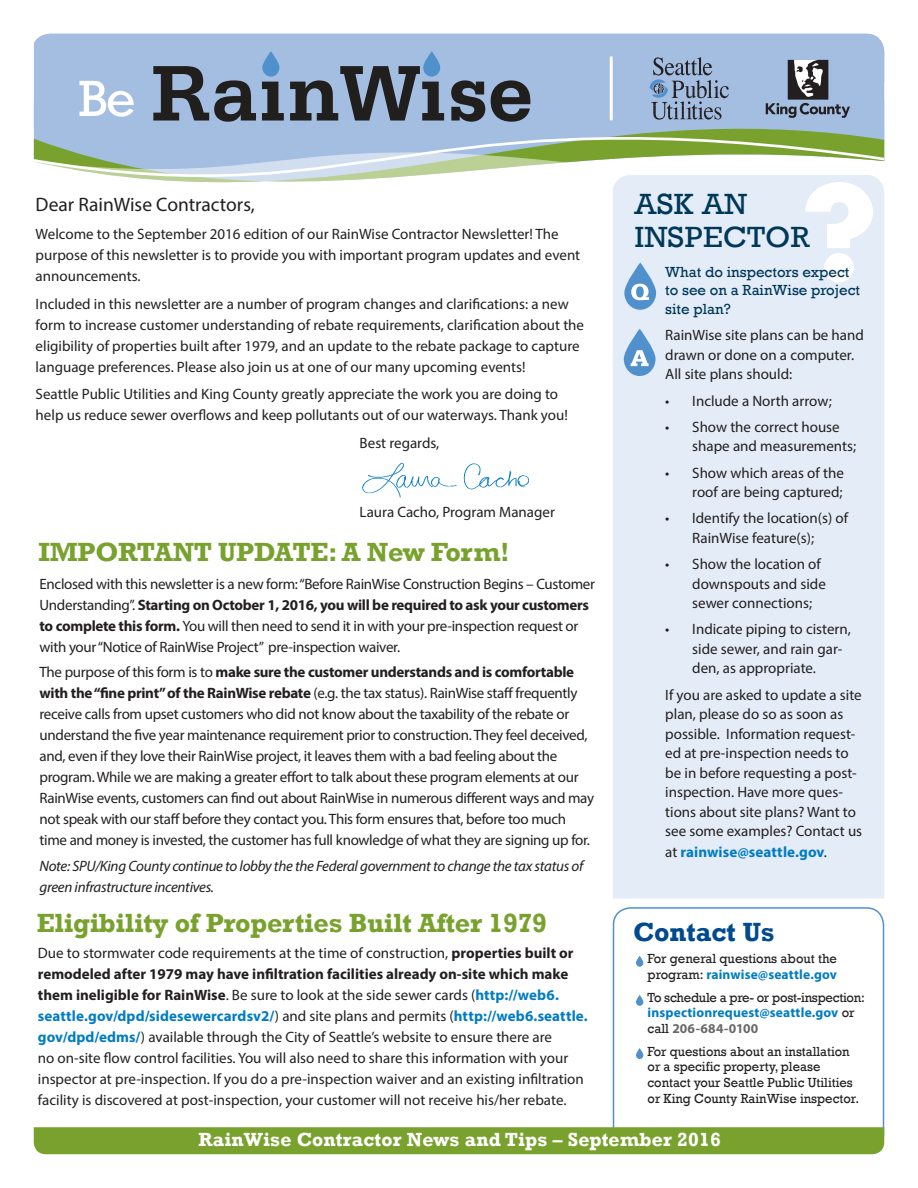
<style>
.page{position:relative;width:918px;height:1188px;background:#fff}
.page>*{position:absolute;margin:0;border:0;box-sizing:border-box;transform-origin:0 0}
.t1{font:51.75px "Rockwell";color:#fff}
.t2{font:30px/33px "Rockwell";letter-spacing:.01em;color:#003859;scale:1.05 1}
.t3{font:700 27px "Rockwell";letter-spacing:-.01em;color:#78a22d}
.t4{font:700 27px "Rockwell";color:#004a8d}
.t5{font:700 19.5px "Rockwell";letter-spacing:.01em;color:#fff}
.t6{font:19.5px "Myriad Pro";color:#231f20}
.t7{font:15px/19.5px "Myriad Pro";color:#231f20}
.t8{font:15px/21px "Myriad Pro";letter-spacing:-.02em;color:#231f20}
.t9{font:italic 15px/21px "Myriad Pro";letter-spacing:-.02em;color:#231f20}
.t10{font:15px/18px "Rockwell";color:#003859}
.t11{font:700 15px "Myriad Pro";letter-spacing:.005em;color:#007cc2}
.t12{font:13.5px/15.8px "Rockwell";color:#231f20;scale:.96 1}
.t13{font:700 13.5px/15.8px "Myriad Pro";letter-spacing:.01em;color:#007cc2}
.t14{font:13.5px "Rockwell";letter-spacing:-.02em;color:#231f20}
.t15{font:13.5px "Rockwell";color:#231f20}
.s1{font-weight:700}
.s2{font-weight:700;color:#007cc2}
.s3{font-weight:400;color:#231f20}
.s4{font-family:"Rockwell";font-weight:400;color:#231f20}
.s5{color:#69696c}
</style>
<div class="page">
<svg style="left:612px;top:907px;width:273px;height:230px"></svg>
<svg style="left:33px;top:82px;width:851px;height:101px"></svg>
<img style="left:362px;top:463px;width:167px;height:35px">
<div style="left:34px;top:1127px;width:850px;height:27px;background:#78a22d"></div>
<svg style="left:34px;top:34px;width:850px;height:88px;background:#8fa5c3"></svg>
<svg style="left:636px;top:956px;width:7px;height:11px"></svg>
<svg style="left:636px;top:995px;width:7px;height:11px"></svg>
<svg style="left:636px;top:1048px;width:7px;height:11px"></svg>
<div style="left:613px;top:175px;width:271px;height:724px;background:#e4ecf7"></div>
<svg style="left:805px;top:182px;width:68px;height:101px"></svg>
<svg style="left:624px;top:329px;width:32px;height:47px;background:#95bbe0"></svg>
<svg style="left:624px;top:263px;width:32px;height:47px;background:#96bce0"></svg>
<h1 class="t1" style="left:78px;top:69px;width:59px">Be</h1>
<h3 class="t6" style="left:36px;top:193px;width:221px">Dear RainWise Contractors,</h3>
<p class="t7" style="left:36px;top:223px;width:546px;line-height:21px">Welcome to the September 2016 edition of our RainWise Contractor Newsletter! The purpose of this newsletter is to provide you with important program updates and event announcements.</p>
<p class="t7" style="left:36px;top:293px;width:550px;line-height:21px">Included in this newsletter are a number of program changes and clarifications: a new form to increase customer understanding of rebate requirements, clarification about the eligibility of properties built after 1979, and an update to the rebate package to capture language preferences. Please also join us at one of our many upcoming events!</p>
<p class="t7" style="left:36px;top:384px;width:534px;line-height:21px">Seattle Public Utilities and King County greatly appreciate the work you are doing to help us reduce sewer overflows and keep pollutants out of our waterways. Thank you!</p>
<p class="t7" style="left:360px;top:433px;width:81px">Best regards,</p>
<p class="t7" style="left:360px;top:502px;width:197px">Laura Cacho, Program Manager</p>
<h3 class="t3" style="left:39px;top:535px;width:473px">IMPORTANT UPDATE: A New Form!</h3>
<p class="t8" style="left:40px;top:573px;width:557px">Enclosed with this newsletter is a new form: “Before RainWise Construction Begins – Customer Understanding”. <span class="s1">Starting on October 1, 2016, you will be required to ask your customers to complete this form.</span> You will then need to send it in with your pre-inspection request or with your “Notice of RainWise Project” pre-inspection waiver.</p>
<p class="t8" style="left:40px;top:662px;width:556px">The purpose of this form is to <span class="s1">make sure the customer understands and is comfortable with the “fine print” of the RainWise rebate</span> (e.g. the tax status). RainWise staff frequently receive calls from upset customers who did not know about the taxability of the rebate or understand the five year maintenance requirement prior to construction. They feel deceived, and, even if they love their RainWise project, it leaves them with a bad feeling about the program. While we are making a greater effort to talk about these program elements at our RainWise events, customers can find out about RainWise in numerous different ways and may not speak with our staff before they contact you. This form ensures that, before too much time and money is invested, the customer has full knowledge of what they are signing up for.</p>
<p class="t9" style="left:40px;top:855px;width:545px">Note: SPU/King County continue to lobby the the Federal government to change the tax status of green infrastructure incentives.</p>
<h3 class="t3" style="left:37px;top:906px;width:512px">Eligibility of Properties Built After 1979</h3>
<p class="t7" style="left:38px;top:942px;width:551px;line-height:21px">Due to stormwater code requirements at the time of construction, <span class="s1">properties built or remodeled after 1979 may have infiltration facilities already on-site which make them ineligible for RainWise</span>. Be sure to look at the side sewer cards (<span class="s2">http://web6. seattle.gov/dpd/sidesewercardsv2/</span>) and site plans and permits (<span class="s2">http://web6.seattle. gov/dpd/edms/</span>) available through the City of Seattle’s website to ensure there are<br>no on-site flow control facilities. You will also need to share this information with your inspector at pre-inspection. If you do a pre-inspection waiver and an existing infiltration facility is discovered at post-inspection, your customer will not receive his/her rebate.</p>
<h2 class="t2" style="left:634px;top:188px;width:163px">Ask An<br>Inspector</h2>
<p class="t10" style="left:665px;top:263px;width:196px">What do inspectors expect to see on a RainWise project</p>
<p class="t10" style="left:665px;top:300px;width:67px">site plan?</p>
<p class="t7" style="left:665px;top:325px;width:200px">RainWise site plans can be hand drawn or done on a computer.<br>All site plans should:</p>
<p class="t7" style="left:665px;top:391px;width:168px">• Include a North arrow;</p>
<p class="t7" style="left:692px;top:417px;width:165px;text-indent:-27px">• Show the correct house shape and measurements;</p>
<p class="t7" style="left:665px;top:463px;width:180px;text-align:right">• Show which areas of the roof are being captured;</p>
<p class="t7" style="left:665px;top:508px;width:184px;text-align:center">• Identify the location(s) of<br>RainWise feature(s);</p>
<p class="t7" style="left:692px;top:554px;width:135px;text-indent:-27px">• Show the location of downspouts and side sewer connections;</p>
<p class="t7" style="left:692px;top:619px;width:160px;text-indent:-27px">• Indicate piping to cistern, side sewer, and rain gar&shy;den, as appropriate.</p>
<p class="t7" style="left:665px;top:685px;width:198px">If you are asked to update a site plan, please do so as soon as possible. Information request&shy;ed at pre-inspection needs to be in before requesting a post&shy;inspection. Have more ques&shy;tions about site plans? Want to see some examples? Contact us</p>
<p class="t11" style="left:665px;top:842px;width:163px"><span class="s3">at</span> rainwise@seattle.gov<span class="s3">.</span></p>
<h3 class="t4" style="left:633px;top:916px;width:143px">Contact Us</h3>
<p class="t15" style="left:648px;top:951px;width:191px">For general questions about the</p>
<p class="t13" style="left:648px;top:966px;width:191px"><span class="s4">program:</span> rainwise@seattle.gov</p>
<p class="t14" style="left:648px;top:989px;width:219px">To schedule a pre- or post-inspection:</p>
<p class="t13" style="left:648px;top:1004px;width:209px">inspectionrequest@seattle.gov <span class="s4">or call</span> <span class="s5">206-684-0100</span></p>
<p class="t12" style="left:648px;top:1043px;width:222px">For questions about an installation or a specific property, please contact your Seattle Public Utilities or King County RainWise inspector.</p>
<h3 class="t5" style="left:198px;top:1128px;width:524px">RainWise Contractor News and Tips – September 2016</h3>
</div>
